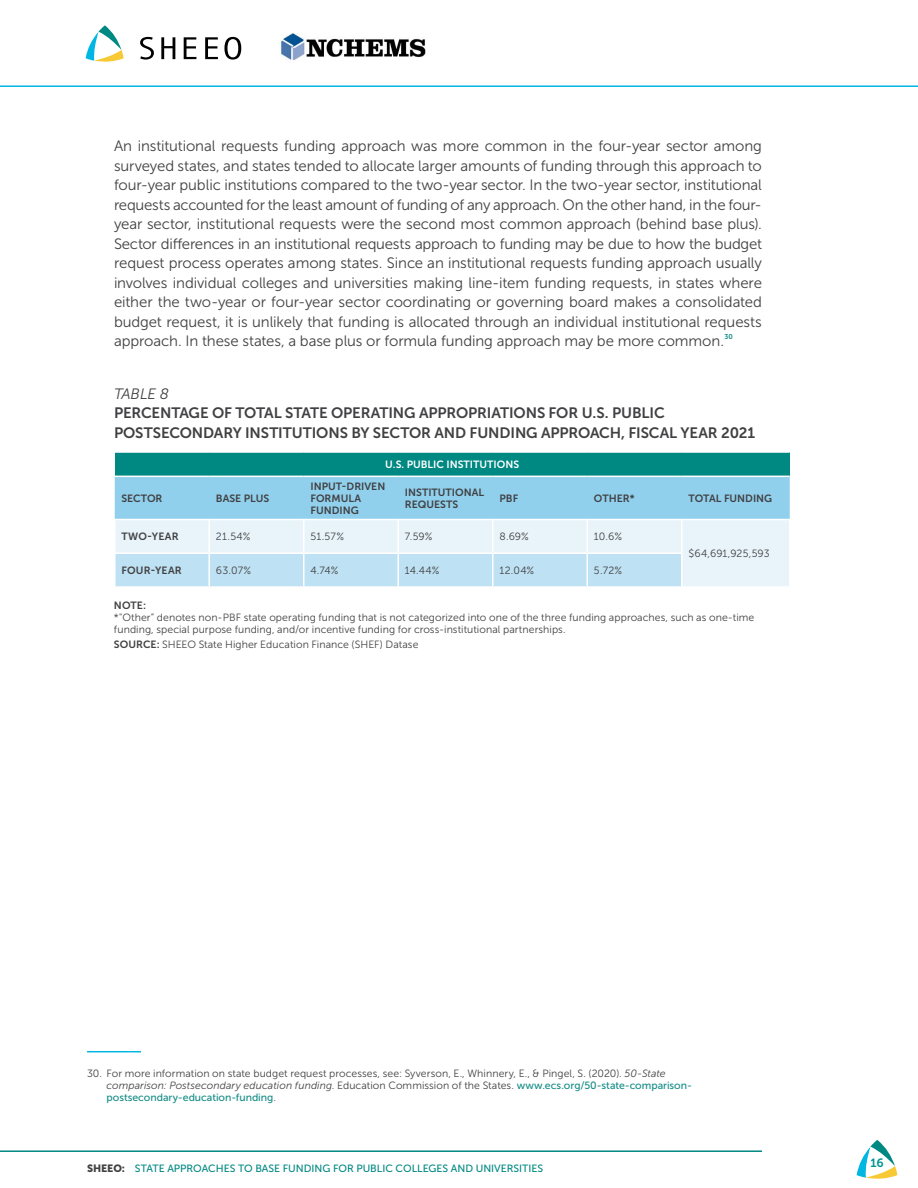
<style>
.page{position:relative;width:918px;height:1188px;background:#fff}
.page>*{position:absolute;margin:0;border:0;box-sizing:border-box;transform-origin:0 0}
.t1{font:15px/19.5px "Museo Sans 300";letter-spacing:-.005em;color:#414042;text-align:justify}
.t2{font:15px/19.5px "Museo Sans 700";letter-spacing:-.01em;color:#414042}
.t3{font:italic 15px "Museo Sans 300";letter-spacing:-.01em;color:#414042}
.t4{font:12px "Museo Sans 700";color:#009590}
.t5{font:10.5px/12px "Museo Sans 300";letter-spacing:.005em;color:#414042}
.t6{font:10.5px/12px "Museo Sans 700";color:#414042}
.t7{font:10.5px "Museo Sans 500";letter-spacing:-.005em;color:#008882}
.t8{font:10.5px "Museo Sans 500";color:#148c86}
.t9{font:10.5px "Museo Sans 700";color:#fff}
.t10{font:7.05px "Museo Sans 700";color:#148c86}
.s1{font-family:"Museo Sans 700"}
.s2{font-style:italic}
.s3{font-family:"Museo Sans 500";color:#148c86}
.s4{font-family:"Museo Sans 300";color:#414042}
.s5{font-family:"Museo Sans 900";color:#414042}
</style>
<div class="page">
<hr style="left:0;top:1150px;width:762px;height:2px;background:#008882">
<svg style="left:86px;top:25px;width:38px;height:37px"></svg>
<svg style="left:140px;top:37px;width:14px;height:23px"></svg>
<svg style="left:161px;top:37px;width:14px;height:22px"></svg>
<svg style="left:184px;top:37px;width:12px;height:22px"></svg>
<svg style="left:205px;top:37px;width:13px;height:22px"></svg>
<svg style="left:224px;top:37px;width:17px;height:23px"></svg>
<svg style="left:857px;top:1140px;width:40px;height:39px"></svg>
<hr style="left:0;top:85px;width:918px;height:2px;background:#00b7e3">
<img style="left:280px;top:33px;width:146px;height:28px">
<div style="left:115px;top:452px;width:675px;height:24px;background:#008882"></div>
<div style="left:115px;top:477px;width:675px;height:42px;background:#90d0ec"></div>
<div style="left:116px;top:520px;width:673px;height:66px;background:#e8f4fa"></div>
<div style="left:116px;top:554px;width:565px;height:32px;background:#bee1f3"></div>
<hr style="left:208px;top:520px;width:2px;height:33px;background:#fff">
<hr style="left:303px;top:520px;width:1px;height:33px;background:#fff">
<hr style="left:398px;top:520px;width:1px;height:33px;background:#fff">
<hr style="left:492px;top:520px;width:2px;height:33px;background:#fff">
<hr style="left:586px;top:520px;width:2px;height:33px;background:#fff">
<hr style="left:681px;top:520px;width:1px;height:33px;background:#fff">
<hr style="left:114px;top:553px;width:95px;height:1px;background:#fff">
<hr style="left:208px;top:554px;width:2px;height:32px;background:#fff">
<hr style="left:303px;top:554px;width:1px;height:32px;background:#fff">
<hr style="left:398px;top:554px;width:1px;height:32px;background:#fff">
<hr style="left:492px;top:554px;width:2px;height:32px;background:#fff">
<hr style="left:586px;top:554px;width:2px;height:32px;background:#fff">
<hr style="left:681px;top:554px;width:1px;height:32px;background:#fff">
<hr style="left:115px;top:451px;width:94px;height:2px;background:#fff">
<hr style="left:209px;top:451px;width:95px;height:2px;background:#fff">
<hr style="left:304px;top:451px;width:94px;height:2px;background:#fff">
<hr style="left:398px;top:451px;width:95px;height:2px;background:#fff">
<hr style="left:493px;top:451px;width:94px;height:2px;background:#fff">
<hr style="left:587px;top:451px;width:95px;height:2px;background:#fff">
<hr style="left:682px;top:451px;width:108px;height:2px;background:#fff">
<hr style="left:209px;top:553px;width:95px;height:1px;background:#fff">
<hr style="left:304px;top:553px;width:94px;height:1px;background:#fff">
<hr style="left:398px;top:553px;width:95px;height:1px;background:#fff">
<hr style="left:493px;top:553px;width:94px;height:1px;background:#fff">
<hr style="left:587px;top:553px;width:95px;height:1px;background:#fff">
<hr style="left:87px;top:1051px;width:54px;height:1px;background:#00b7e3">
<p class="t1" style="left:114px;top:136px;width:650px">An institutional requests funding approach was more common in the four-year sector among surveyed states, and states tended to allocate larger amounts of funding through this approach to four-year public institutions compared to the two-year sector. In the two-year sector, institutional requests accounted for the least amount of funding of any approach. On the other hand, in the four&shy;year sector, institutional requests were the second most common approach (behind base plus).<br>Sector differences in an institutional requests approach to funding may be due to how the budget request process operates among states. Since an institutional requests funding approach usually involves individual colleges and universities making line-item funding requests, in states where either the two-year or four-year sector coordinating or governing board makes a consolidated budget request, it is unlikely that funding is allocated through an individual institutional requests approach. In these states, a base plus or formula funding approach may be more common.</p>
<p class="t10" style="left:724px;top:333px;width:10px">30</p>
<p class="t3" style="left:114px;top:386px;width:56px">TABLE 8</p>
<p class="t2" style="left:114px;top:403px;width:643px">PERCENTAGE OF TOTAL STATE OPERATING APPROPRIATIONS FOR U.S. PUBLIC<br>POSTSECONDARY INSTITUTIONS BY SECTOR AND FUNDING APPROACH, FISCAL YEAR 2021</p>
<p class="t9" style="left:385px;top:459px;width:135px">U.S. PUBLIC INSTITUTIONS</p>
<p class="t6" style="left:121px;top:492px;width:43px">SECTOR</p>
<p class="t6" style="left:216px;top:492px;width:55px">BASE PLUS</p>
<p class="t6" style="left:310px;top:480px;width:76px">INPUT-DRIVEN<br>FORMULA<br>FUNDING</p>
<p class="t6" style="left:405px;top:486px;width:81px">INSTITUTIONAL<br>REQUESTS</p>
<p class="t6" style="left:499px;top:492px;width:20px">PBF</p>
<p class="t6" style="left:594px;top:492px;width:42px">OTHER*</p>
<p class="t6" style="left:688px;top:492px;width:85px">TOTAL FUNDING</p>
<p class="t6" style="left:121px;top:531px;width:59px">TWO-YEAR</p>
<p class="t5" style="left:216px;top:531px;width:36px">21.54%</p>
<p class="t5" style="left:310px;top:531px;width:35px">51.57%</p>
<p class="t5" style="left:405px;top:531px;width:29px">7.59%</p>
<p class="t5" style="left:499px;top:531px;width:31px">8.69%</p>
<p class="t5" style="left:594px;top:531px;width:30px">10.6%</p>
<p class="t5" style="left:688px;top:548px;width:83px">$64,691,925,593</p>
<p class="t6" style="left:121px;top:564px;width:62px">FOUR-YEAR</p>
<p class="t5" style="left:216px;top:565px;width:37px">63.07%</p>
<p class="t5" style="left:310px;top:565px;width:30px">4.74%</p>
<p class="t5" style="left:405px;top:565px;width:36px">14.44%</p>
<p class="t5" style="left:499px;top:565px;width:36px">12.04%</p>
<p class="t5" style="left:594px;top:565px;width:30px">5.72%</p>
<p class="t6" style="left:114px;top:599px;width:34px">NOTE:</p>
<p class="t5" style="left:114px;top:611px;width:642px">*"Other” denotes non-PBF state operating funding that is not categorized into one of the three funding approaches, such as one-time funding, special purpose funding, and/or incentive funding for cross-institutional partnerships.</p>
<p class="t5" style="left:114px;top:638px;width:306px"><span class="s1">SOURCE:</span> SHEEO State Higher Education Finance (SHEF) Datase</p>
<p class="t5" style="left:106px;top:1068px;width:587px;text-indent:-19px">30. For more information on state budget request processes, see: Syverson, E., Whinnery, E., &amp; Pingel, S. (2020). <span class="s2">50-State comparison: Postsecondary education funding</span>. Education Commission of the States. <span class="s3">www.ecs.org/50-state-comparison-</span></p>
<p class="t8" style="left:106px;top:1092px;width:171px">postsecondary-education-funding<span class="s4">.</span></p>
<p class="t7" style="left:87px;top:1163px;width:458px"><span class="s5">SHEEO:</span> STATE APPROACHES TO BASE FUNDING FOR PUBLIC COLLEGES AND UNIVERSITIES</p>
<p class="t4" style="left:870px;top:1156px;width:15px">16</p>
</div>
